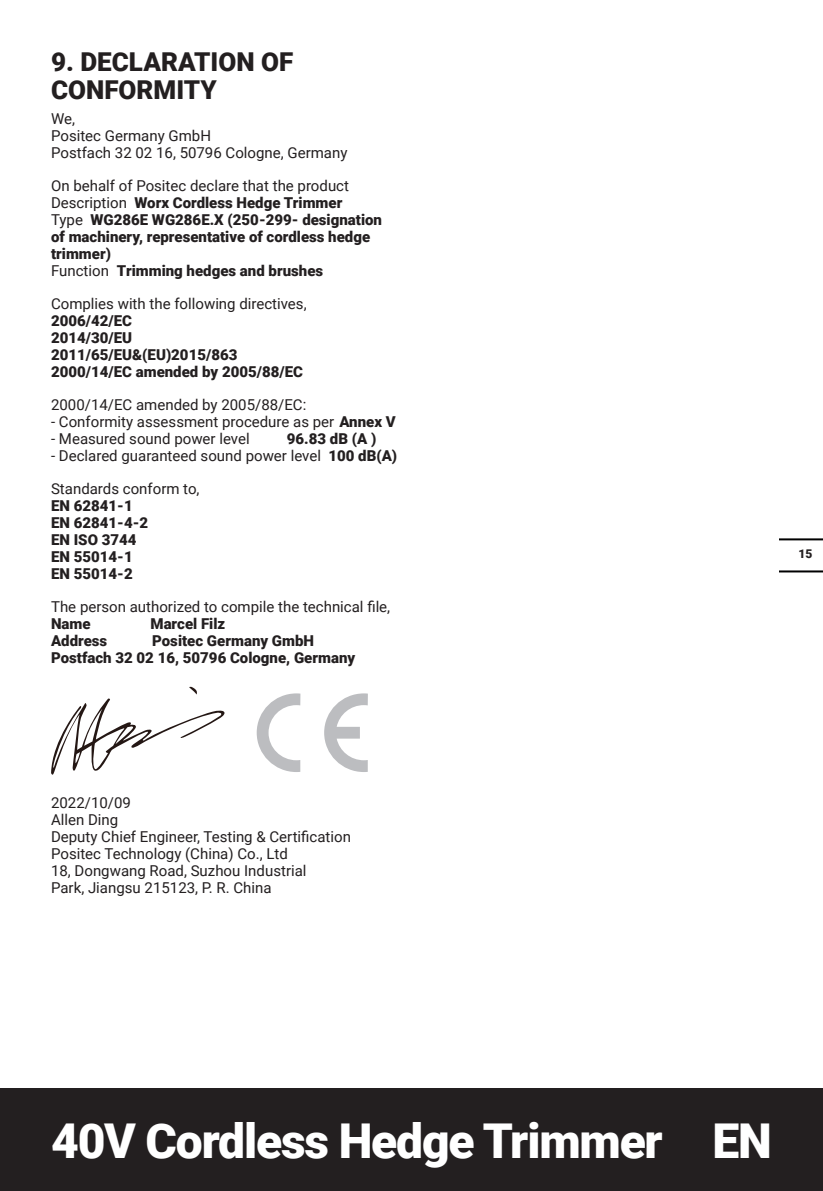
<style>
.page{position:relative;width:823px;height:1191px;background:#fff}
.page>*{position:absolute;margin:0;border:0;box-sizing:border-box;transform-origin:0 0}
.t1{font:900 48px "Roboto";letter-spacing:-.025em;color:#fff}
.t2{font:900 26px/28px "Roboto";color:#231f20}
.t3{font:15px/17px "Roboto";color:#231f20}
.t4{font:900 15px/17px "Roboto";color:#231f20}
.t5{font:900 12px "Roboto";color:#231f20}
.s1{font-weight:400}
.s2{font-weight:900}
</style>
<div class="page">
<hr style="left:779px;top:570px;width:43px;height:2px;background:#000">
<hr style="left:779px;top:538px;width:43px;height:2px;background:#000">
<div style="left:0;top:1089px;width:822px;height:102px;background:#231f20"></div>
<svg style="left:51px;top:686px;width:174px;height:89px"></svg>
<svg style="left:256px;top:693px;width:44px;height:79px"></svg>
<svg style="left:324px;top:693px;width:43px;height:79px"></svg>
<h2 class="t2" style="left:51px;top:49px;width:244px">9. DECLARATION OF<br>CONFORMITY</h2>
<p class="t3" style="left:51px;top:111px;width:298px">We,<br>Positec Germany GmbH<br>Postfach 32 02 16, 50796 Cologne, Germany</p>
<p class="t4" style="left:51px;top:178px;width:332px"><span class="s1">On behalf of Positec declare that the product Description</span> Worx Cordless Hedge Trimmer<br><span class="s1">Type</span> WG286E WG286E.X (250-299- designation of machinery, representative of cordless hedge trimmer)<br><span class="s1">Function</span> Trimming hedges and brushes</p>
<p class="t3" style="left:51px;top:296px;width:257px">Complies with the following directives,</p>
<p class="t4" style="left:51px;top:313px;width:253px">2006/42/EC<br>2014/30/EU<br>2011/65/EU&amp;(EU)2015/863<br>2000/14/EC amended by 2005/88/EC</p>
<p class="t3" style="left:51px;top:395px;width:257px">2000/14/EC amended by 2005/88/EC:</p>
<p class="t3" style="left:51px;top:414px;width:346px">- Conformity assessment procedure as per <span class="s2">Annex V</span></p>
<p class="t3" style="left:51px;top:431px;width:200px">- Measured sound power level</p>
<p class="t4" style="left:287px;top:431px;width:91px">96.83 dB (A )</p>
<p class="t3" style="left:51px;top:448px;width:347px">- Declared guaranteed sound power level <span class="s2">100 dB(A)</span></p>
<p class="t3" style="left:51px;top:481px;width:150px">Standards conform to,</p>
<p class="t4" style="left:51px;top:498px;width:98px">EN 62841-1<br>EN 62841-4-2<br>EN ISO 3744<br>EN 55014-1<br>EN 55014-2</p>
<p class="t3" style="left:51px;top:597px;width:340px">The person authorized to compile the technical file,</p>
<p class="t4" style="left:51px;top:616px;width:41px">Name</p>
<p class="t4" style="left:150px;top:616px;width:76px">Marcel Filz</p>
<p class="t4" style="left:51px;top:631px;width:58px">Address</p>
<p class="t4" style="left:51px;top:631px;width:305px;text-indent:101px">Positec Germany GmbH<br>Postfach 32 02 16, 50796 Cologne, Germany</p>
<p class="t3" style="left:51px;top:793px;width:301px">2022/10/09<br>Allen Ding<br>Deputy Chief Engineer, Testing &amp; Certification<br>Positec Technology (China) Co., Ltd<br>18, Dongwang Road, Suzhou Industrial<br>Park, Jiangsu 215123, P. R. China</p>
<p class="t5" style="left:798px;top:548px;width:15px">15</p>
<h1 class="t1" style="left:51px;top:1120px;width:721px">40V Cordless Hedge Trimmer EN</h1>
</div>
